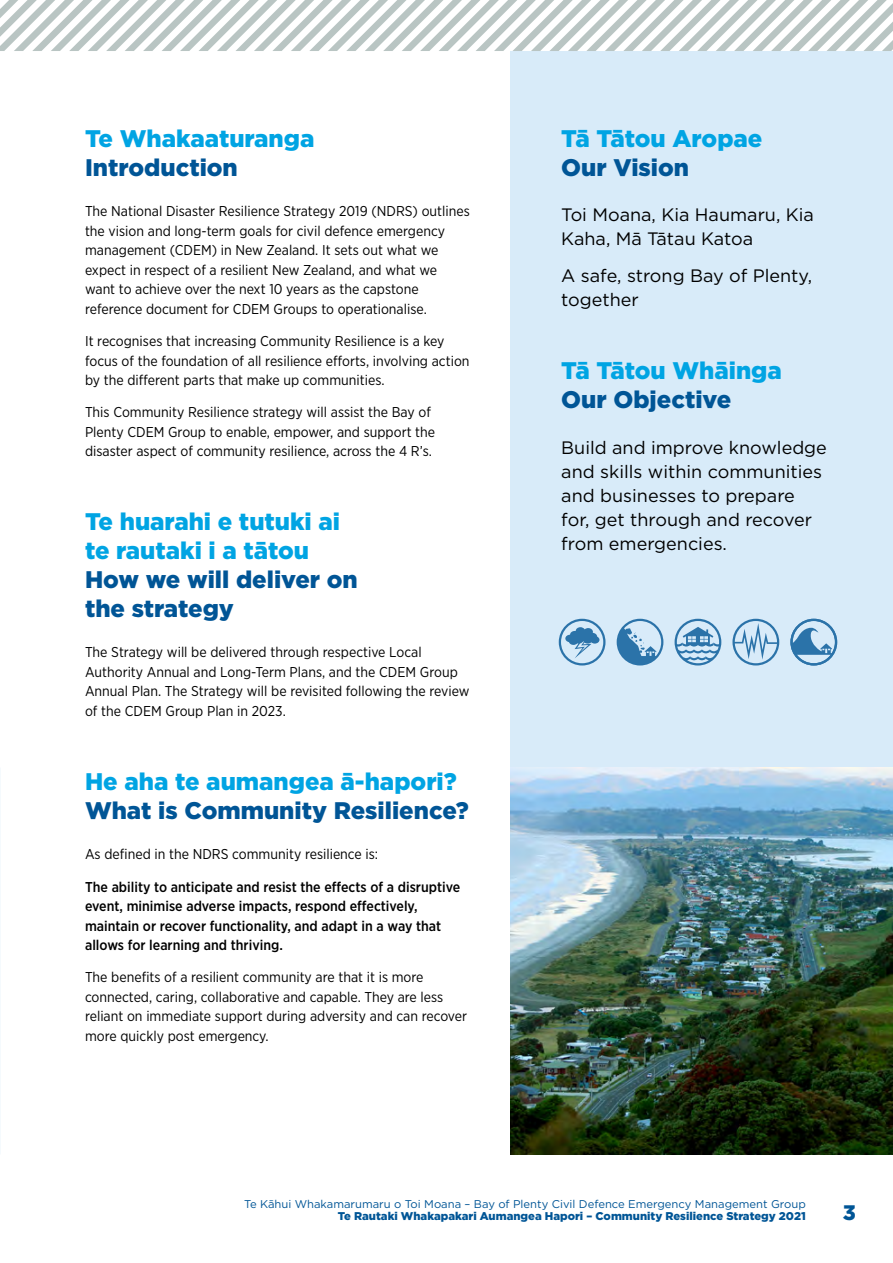
<style>
.page{position:relative;width:893px;height:1263px;background:#fff}
.page>*{position:absolute;margin:0;border:0;box-sizing:border-box;transform-origin:0 0}
.HEADING_294{font:900 24px/28.8px "Gotham";color:#00a4e3}
.HEADING_294-2{font:900 24px/28.8px "Gotham";color:#005596}
.t1{font:900 21px "Gotham";color:#005596}
.Body_Copy{font:18px/24px "Gotham";color:#000}
.Body_Copy-2{font:14.25px/19.5px "Gotham Narrow";color:#000}
.Body_Copy-3{font:500 14.25px/19.5px "Gotham Narrow";color:#000}
.t2{font:11.25px "Gotham";color:#005596}
.t3{font:900 11.25px "Gotham";color:#005596}
.s1{color:#005596}
.s2{color:#00a4e3}
</style>
<div class="page">
<div style="left:510px;top:51px;width:383px;height:1103px;background:#d8ebf9"></div>
<svg style="left:732px;top:619px;width:47px;height:46px"></svg>
<svg style="left:675px;top:619px;width:46px;height:46px"></svg>
<svg style="left:617px;top:619px;width:46px;height:46px"></svg>
<svg style="left:559px;top:619px;width:46px;height:46px"></svg>
<svg style="left:790px;top:619px;width:47px;height:46px"></svg>
<img style="left:510px;top:767px;width:383px;height:387px">
<svg style="left:0;top:0;width:893px;height:51px"></svg>
<p class="HEADING_294" style="left:85px;top:124px;width:231px">Te Whakaaturanga<br><span class="s1">Introduction</span></p>
<p class="Body_Copy-2" style="left:85px;top:201px;width:386px">The National Disaster Resilience Strategy 2019 (NDRS) outlines the vision and long-term goals for civil defence emergency management (CDEM) in New Zealand. It sets out what we expect in respect of a resilient New Zealand, and what we want to achieve over the next 10 years as the capstone reference document for CDEM Groups to operationalise.</p>
<p class="Body_Copy-2" style="left:85px;top:331px;width:386px">It recognises that increasing Community Resilience is a key focus of the foundation of all resilience efforts, involving action by the different parts that make up communities.</p>
<p class="Body_Copy-2" style="left:85px;top:402px;width:352px">This Community Resilience strategy will assist the Bay of<br>Plenty CDEM Group to enable, empower, and support the disaster aspect of community resilience, across the 4 R’s.</p>
<p class="HEADING_294" style="left:85px;top:507px;width:274px">Te huarahi e tutuki ai te rautaki i a tātou<br><span class="s1">How we will deliver on the strategy</span></p>
<p class="Body_Copy-2" style="left:85px;top:642px;width:386px">The Strategy will be delivered through respective Local Authority Annual and Long-Term Plans, and the CDEM Group Annual Plan. The Strategy will be revisited following the review of the CDEM Group Plan in 2023.</p>
<p class="HEADING_294-2" style="left:85px;top:766px;width:385px"><span class="s2">He aha te aumangea ā-hapori?<br></span>What is Community Resilience?</p>
<p class="Body_Copy-2" style="left:85px;top:844px;width:295px">As defined in the NDRS community resilience is:</p>
<p class="Body_Copy-3" style="left:85px;top:876px;width:377px">The ability to anticipate and resist the effects of a disruptive event, minimise adverse impacts, respond effectively, maintain or recover functionality, and adapt in a way that allows for learning and thriving.</p>
<p class="Body_Copy-2" style="left:85px;top:967px;width:384px">The benefits of a resilient community are that it is more connected, caring, collaborative and capable. They are less reliant on immediate support during adversity and can recover more quickly post emergency.</p>
<p class="HEADING_294" style="left:561px;top:124px;width:203px">Tā Tātou Aropae<br><span class="s1">Our Vision</span></p>
<p class="Body_Copy" style="left:561px;top:202px;width:254px">Toi Moana, Kia Haumaru, Kia<br>Kaha, Mā Tātau Katoa</p>
<p class="Body_Copy" style="left:561px;top:263px;width:252px">A safe, strong Bay of Plenty, together</p>
<p class="HEADING_294" style="left:561px;top:356px;width:222px">Tā Tātou Whāinga<br><span class="s1">Our Objective</span></p>
<p class="Body_Copy" style="left:561px;top:435px;width:267px">Build and improve knowledge and skills within communities and businesses to prepare for, get through and recover from emergencies.</p>
<p class="t2" style="left:244px;top:1197px;width:563px">Te Kāhui Whakamarumaru o Toi Moana – Bay of Plenty Civil Defence Emergency Management Group</p>
<p class="t3" style="left:338px;top:1209px;width:469px">Te Rautaki Whakapakari Aumangea Hapori – Community Resilience Strategy 2021</p>
<h2 class="t1" style="left:843px;top:1198px;width:15px">3</h2>
</div>
